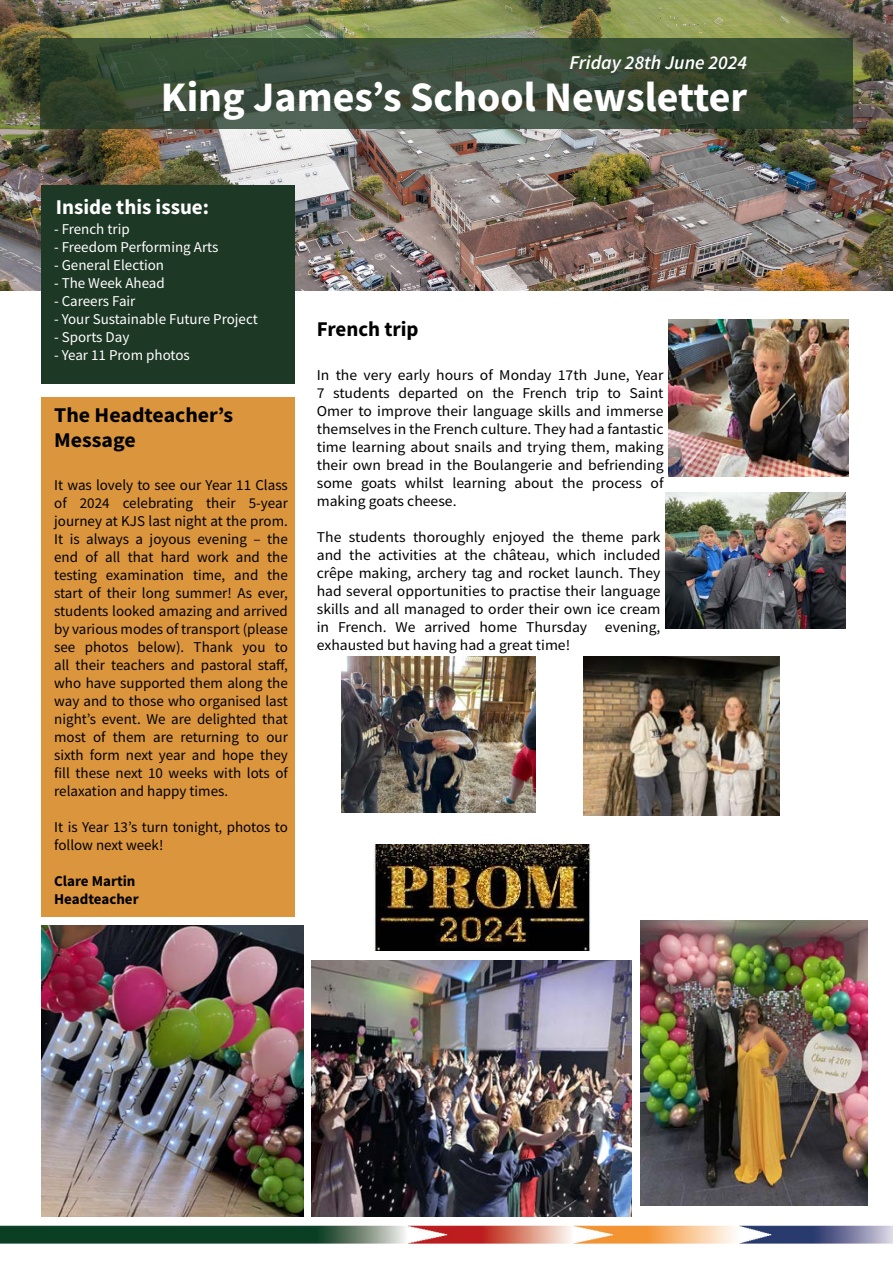
<style>
.page{position:relative;width:893px;height:1263px;background:#fff}
.page>*{position:absolute;margin:0;border:0;box-sizing:border-box;transform-origin:0 0}
.t1{font:700 42px "Source Sans Pro";color:#fff}
.t2{font:700 21px/25.2px "Source Sans Pro";color:#000;scale:1.04 1}
.t3{font:700 21px "Source Sans Pro";color:#fff}
.t4{font:700 21px "Source Sans Pro";color:#000}
.t5{font:italic 600 19.5px "Source Sans Pro";color:#fff}
.t6{font:15px/18px "Source Sans Pro";color:#000;text-align:justify;scale:1.04 1}
.t7{font:15px/18px "Source Sans Pro";color:#000;text-align:justify}
.t8{font:15px "Source Sans Pro";color:#fff}
.t9{font:700 15px/18px "Source Sans Pro";color:#000}
</style>
<div class="page">
<img style="left:0;top:1225px;width:893px;height:19px">
<img style="left:0;top:0;width:893px;height:290px">
<svg style="left:40px;top:38px;width:813px;height:91px;background:#384a36"></svg>
<div style="left:41px;top:186px;width:254px;height:198px;background:#1e3826"></div>
<img style="left:341px;top:657px;width:195px;height:156px">
<img style="left:666px;top:492px;width:179px;height:137px">
<img style="left:583px;top:657px;width:197px;height:158px">
<img style="left:668px;top:320px;width:180px;height:157px">
<div style="left:41px;top:397px;width:254px;height:519px;background:#da953d"></div>
<img style="left:41px;top:925px;width:262px;height:291px">
<img style="left:312px;top:961px;width:320px;height:255px">
<img style="left:640px;top:921px;width:228px;height:284px">
<img style="left:373px;top:844px;width:218px;height:106px">
<h3 class="t5" style="left:570px;top:49px;width:179px">Friday 28th June 2024</h3>
<h1 class="t1" style="left:161px;top:68px;width:588px">King James’s School Newsletter</h1>
<h2 class="t3" style="left:56px;top:192px;width:155px">Inside this issue:</h2>
<p class="t8" style="left:54px;top:219px;width:77px">- French trip</p>
<p class="t8" style="left:54px;top:237px;width:166px">- Freedom Performing Arts</p>
<p class="t8" style="left:54px;top:255px;width:112px">- General Election</p>
<p class="t8" style="left:54px;top:273px;width:112px">- The Week Ahead</p>
<p class="t8" style="left:54px;top:291px;width:83px">- Careers Fair</p>
<p class="t8" style="left:54px;top:309px;width:205px">- Your Sustainable Future Project</p>
<p class="t8" style="left:54px;top:327px;width:77px">- Sports Day</p>
<p class="t8" style="left:54px;top:345px;width:137px">- Year 11 Prom photos</p>
<h2 class="t2" style="left:54px;top:402px;width:174px">The Headteacher’s<br>Message</h2>
<p class="t7" style="left:54px;top:476px;width:235px">It was lovely to see our Year 11 Class of 2024 celebrating their 5-year journey at KJS last night at the prom.<br>It is always a joyous evening – the end of all that hard work and the testing examination time, and the start of their long summer! As ever, students looked amazing and arrived by various modes of transport (please see photos below). Thank you to all their teachers and pastoral staff, who have supported them along the way and to those who organised last night’s event. We are delighted that most of them are returning to our sixth form next year and hope they fill these next 10 weeks with lots of relaxation and happy times.</p>
<p class="t7" style="left:54px;top:818px;width:235px">It is Year 13’s turn tonight, photos to follow next week!</p>
<p class="t9" style="left:54px;top:872px;width:86px">Clare Martin<br>Headteacher</p>
<h2 class="t4" style="left:317px;top:315px;width:103px">French trip</h2>
<p class="t6" style="left:317px;top:366px;width:335px">In the very early hours of Monday 17th June, Year 7 students departed on the French trip to Saint Omer to improve their language skills and immerse themselves in the French culture. They had a fantastic time learning about snails and trying them, making their own bread in the Boulangerie and befriending some goats whilst learning about the process of making goats cheese.</p>
<p class="t6" style="left:317px;top:528px;width:332px">The students thoroughly enjoyed the theme park and the activities at the château, which included crêpe making, archery tag and rocket launch. They had several opportunities to practise their language skills and all managed to order their own ice cream in French. We arrived home Thursday evening, exhausted but having had a great time!</p>
</div>
